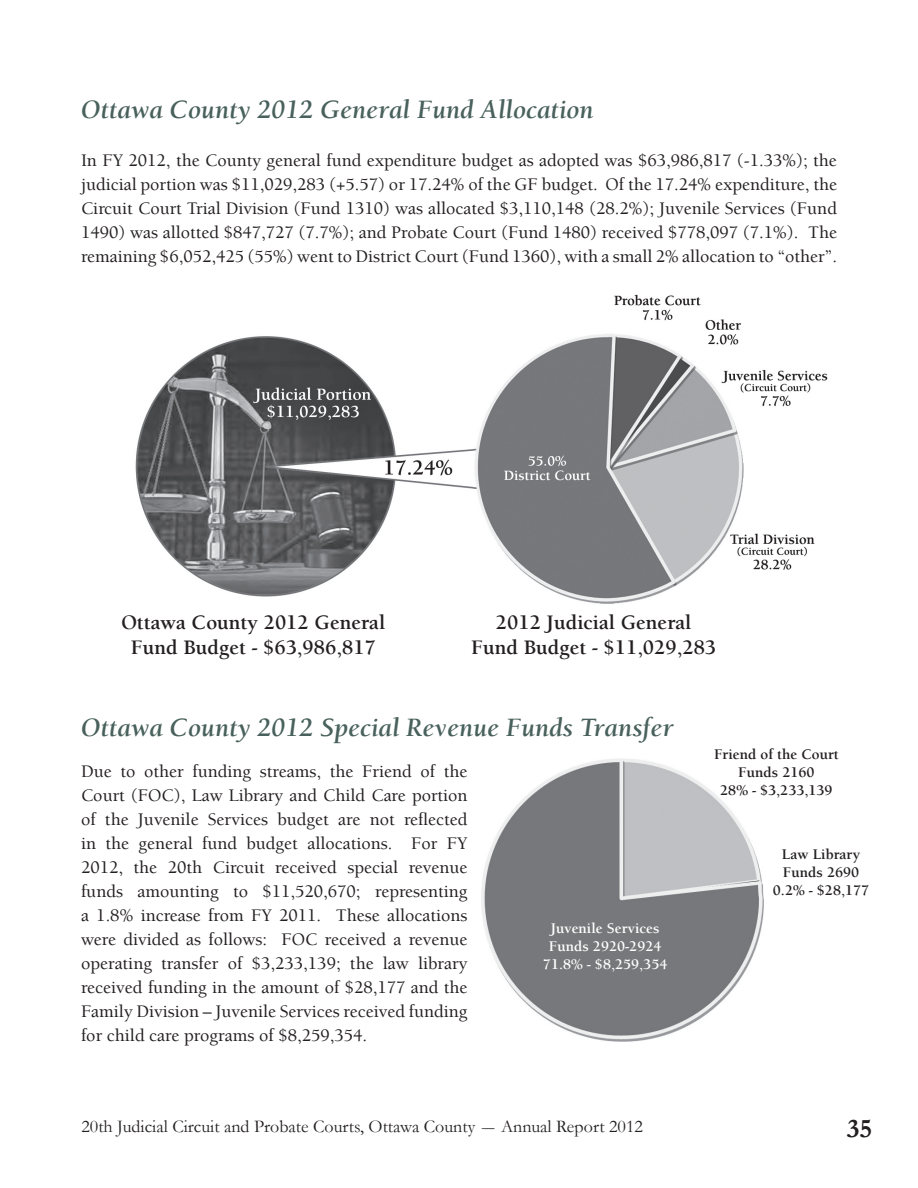
<style>
.page{position:relative;width:918px;height:1188px;background:#fff}
.page>*{position:absolute;margin:0;border:0;box-sizing:border-box;transform-origin:0 0}
.t1{font:italic 700 27px "Berkeley LT";color:#49615c}
.t2{font:700 27px "Garamond";color:#231f20}
.t3{font:700 21px/25.2px "Berkeley LT";color:#231f20;text-align:center}
.t4{font:500 18px/24px "Berkeley LT";color:#231f20;text-align:justify}
.t5{font:18px "Garamond";color:#231f20}
.t6{font:700 15px/18px "Berkeley LT";color:#231f20;text-align:center}
.t7{font:700 15px/18px "Berkeley LT";color:#fff;text-align:center}
</style>
<div class="page">
<img style="left:482px;top:758px;width:281px;height:283px">
<img style="left:135px;top:294px;width:693px;height:310px">
<h1 class="t1" style="left:81px;top:95px;width:514px">Ottawa County 2012 General Fund Allocation</h1>
<p class="t4" style="left:81px;top:148px;width:758px">In FY 2012, the County general fund expenditure budget as adopted was $63,986,817 (-1.33%); the judicial portion was $11,029,283 (+5.57) or 17.24% of the GF budget. Of the 17.24% expenditure, the Circuit Court Trial Division (Fund 1310) was allocated $3,110,148 (28.2%); Juvenile Services (Fund 1490) was allotted $847,727 (7.7%); and Probate Court (Fund 1480) received $778,097 (7.1%). The remaining $6,052,425 (55%) went to District Court (Fund 1360), with a small 2% allocation to “other”.</p>
<p class="t3" style="left:121px;top:610px;width:265px">Ottawa County 2012 General<br>Fund Budget - $63,986,817</p>
<p class="t3" style="left:471px;top:610px;width:247px">2012 Judicial General<br>Fund Budget - $11,029,283</p>
<h1 class="t1" style="left:81px;top:713px;width:594px">Ottawa County 2012 Special Revenue Funds Transfer</h1>
<p class="t4" style="left:81px;top:760px;width:388px">Due to other funding streams, the Friend of the Court (FOC), Law Library and Child Care portion of the Juvenile Services budget are not reflected in the general fund budget allocations. For FY 2012, the 20th Circuit received special revenue funds amounting to $11,520,670; representing a 1.8% increase from FY 2011. These allocations were divided as follows: FOC received a revenue operating transfer of $3,233,139; the law library received funding in the amount of $28,177 and the Family Division – Juvenile Services received funding for child care programs of $8,259,354.</p>
<p class="t7" style="left:543px;top:919px;width:126px">Juvenile Services<br>Funds 2920-2924<br>71.8% - $8,259,354</p>
<p class="t6" style="left:714px;top:746px;width:126px">Friend of the Court<br>Funds 2160<br>28% - $3,233,139</p>
<p class="t6" style="left:773px;top:846px;width:98px">Law Library<br>Funds 2690<br>0.2% - $28,177</p>
<p class="t5" style="left:81px;top:1117px;width:563px">20th Judicial Circuit and Probate Courts, Ottawa County - Annual Report 2012</p>
<h1 class="t2" style="left:847px;top:1113px;width:27px">35</h1>
</div>
